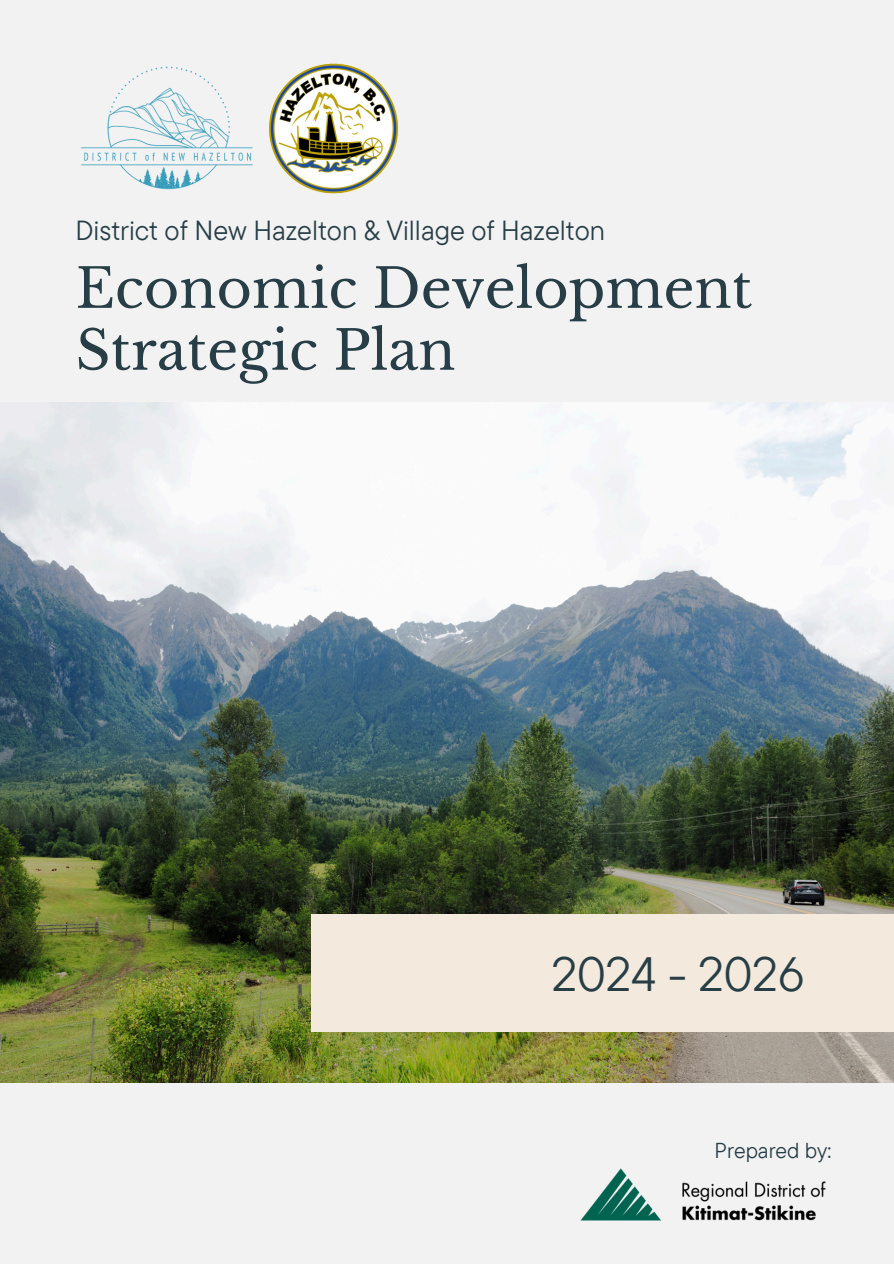
<style>
.page{position:relative;width:894px;height:1264px;background:#fff}
.page>*{position:absolute;margin:0;border:0;box-sizing:border-box;transform-origin:0 0}
.t1{font:54px/61.8px "Libre Baskerville";color:#273e47}
.t2{font:48px "TT Commons Pro";color:#273e47}
.t3{font:27.6px "TT Commons Pro";color:#273e47}
.t4{font:21.6px "TT Commons Pro";color:#273e47}
</style>
<div class="page">
<div style="left:0;top:0;width:893px;height:1263px;background:#f2f2f2"></div>
<img style="left:580px;top:1168px;width:246px;height:53px">
<img style="left:268px;top:63px;width:131px;height:131px">
<img style="left:81px;top:66px;width:172px;height:124px">
<img style="left:0;top:402px;width:893px;height:680px">
<div style="left:311px;top:914px;width:582px;height:117px;background:#f3e9dc"></div>
<p class="t3" style="left:76px;top:212px;width:531px">District of New Hazelton &amp; Village of Hazelton</p>
<p class="t1" style="left:76px;top:258px;width:678px">Economic Development<br>Strategic Plan</p>
<h2 class="t2" style="left:551px;top:943px;width:254px">2024 - 2026</h2>
<p class="t4" style="left:714px;top:1135px;width:118px">Prepared by:</p>
</div>
